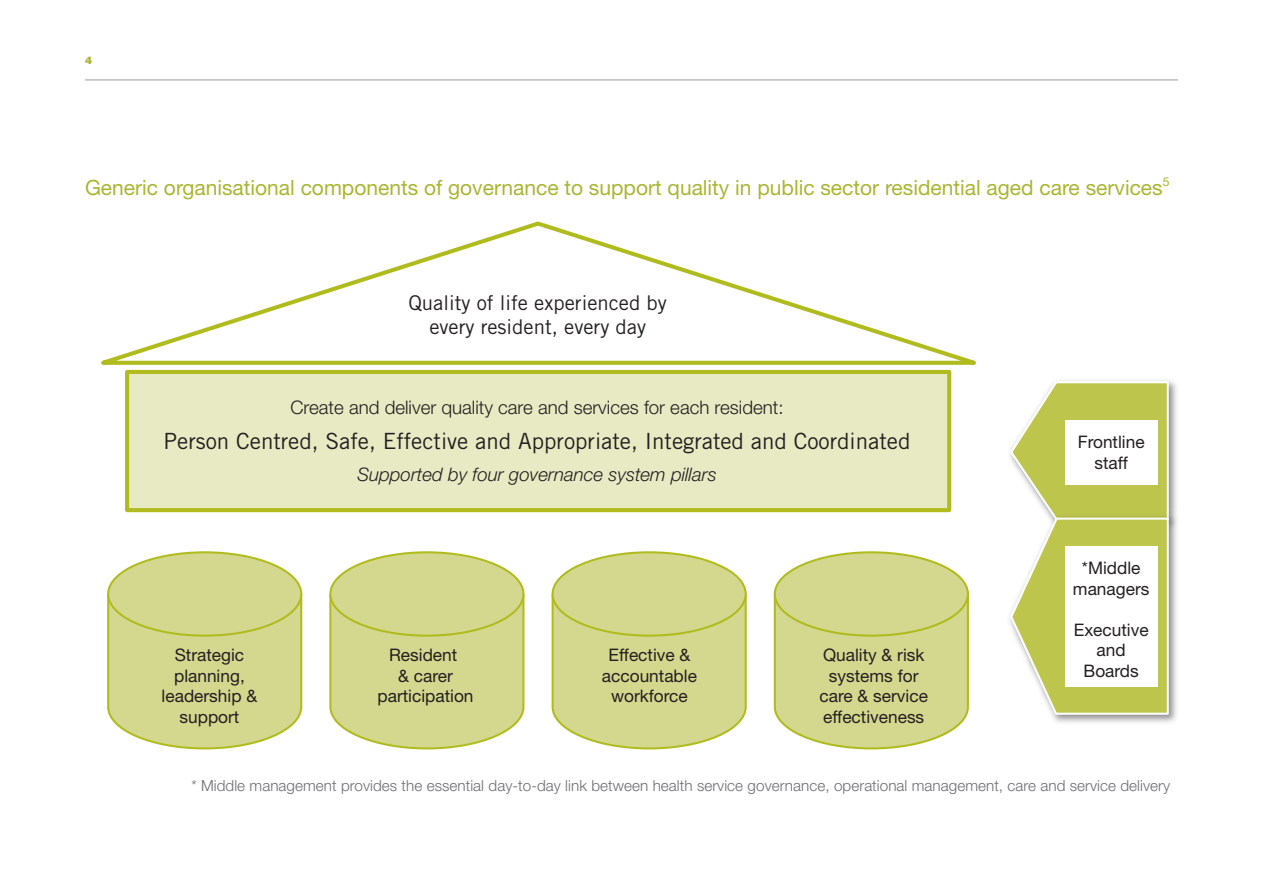
<style>
.page{position:relative;width:1263px;height:893px;background:#fff}
.page>*{position:absolute;margin:0;border:0;box-sizing:border-box;transform-origin:0 0}
.t1{font:22.35px "Trade Gothic LT";color:#231f20}
.t2{font:21px "Helvetica Neue LT";color:#a9b632}
.t3{font:20.25px/24.5px "Trade Gothic LT";color:#231f20;text-align:center}
.t4{font:300 18.75px "Helvetica Neue LT";color:#231f20}
.t5{font:italic 300 18.75px "Helvetica Neue LT";color:#231f20}
.t6{font:17.25px/20.7px "Helvetica Neue LT";color:#231f20;text-align:center}
.t7{font:300 15.3px "Helvetica Neue LT";letter-spacing:.005em;color:#6c6d70}
.t8{font:900 10.5px "Helvetica Neue LT";color:#a9b632}
</style>
<div class="page">
<hr style="left:85px;top:79px;width:1093px;height:2px;background:#bcbdc0">
<svg style="left:101px;top:222px;width:875px;height:143px"></svg>
<div style="left:127px;top:372px;width:822px;height:138px;background:#e7eac3"></div>
<div style="left:125px;top:370px;width:826px;height:142px;border:4px solid #b0bb1d"></div>
<img style="left:1170px;top:381px;width:7px;height:130px">
<svg style="left:107px;top:592px;width:196px;height:158px;background:#d6da92"></svg>
<div style="left:108px;top:552px;width:193px;height:84px;background:#d4d88e;border-radius:50%"></div>
<div style="left:107px;top:551px;width:195px;height:86px;border:2px solid #b0bb1d;border-radius:50%"></div>
<svg style="left:329px;top:592px;width:196px;height:158px;background:#d6da92"></svg>
<div style="left:330px;top:552px;width:193px;height:84px;background:#d4d88e;border-radius:50%"></div>
<div style="left:329px;top:551px;width:195px;height:86px;border:2px solid #b0bb1d;border-radius:50%"></div>
<svg style="left:551px;top:592px;width:196px;height:158px;background:#d5d992"></svg>
<div style="left:553px;top:552px;width:193px;height:84px;background:#d4d88e;border-radius:50%"></div>
<div style="left:552px;top:551px;width:195px;height:86px;border:2px solid #b0bb1d;border-radius:50%"></div>
<svg style="left:773px;top:592px;width:196px;height:158px;background:#d5d992"></svg>
<div style="left:775px;top:552px;width:193px;height:84px;background:#d4d88e;border-radius:50%"></div>
<div style="left:774px;top:551px;width:195px;height:86px;border:2px solid #b0bb1d;border-radius:50%"></div>
<img style="left:1052px;top:511px;width:125px;height:212px">
<svg style="left:1009px;top:380px;width:161px;height:336px"></svg>
<div style="left:1065px;top:546px;width:92px;height:141px;background:#fff"></div>
<p class="t8" style="left:85px;top:54px;width:9px">4</p>
<p class="t2" style="left:85px;top:175px;width:1086px">Generic organisational components of governance to support quality in public sector residential aged care services<sup>5</sup></p>
<p class="t3" style="left:408px;top:290px;width:260px">Quality of life experienced by every resident, every day</p>
<p class="t4" style="left:290px;top:396px;width:494px">Create and deliver quality care and services for each resident:</p>
<p class="t1" style="left:164px;top:428px;width:748px">Person Centred, Safe, Effective and Appropriate, Integrated and Coordinated</p>
<p class="t5" style="left:357px;top:463px;width:361px">Supported by four governance system pillars</p>
<p class="t6" style="left:162px;top:644px;width:97px">Strategic planning, leadership &amp; support</p>
<p class="t6" style="left:378px;top:644px;width:97px">Resident<br>&amp; carer participation</p>
<p class="t6" style="left:602px;top:644px;width:97px">Effective &amp; accountable workforce</p>
<p class="t6" style="left:819px;top:644px;width:110px">Quality &amp; risk systems for care &amp; service effectiveness</p>
<p class="t6" style="left:1078px;top:431px;width:68px">Frontline staff</p>
<p class="t6" style="left:1073px;top:557px;width:78px">*Middle managers</p>
<p class="t6" style="left:1074px;top:619px;width:76px">Executive and<br>Boards</p>
<p class="t7" style="left:191px;top:776px;width:980px">* Middle management provides the essential day-to-day link between health service governance, operational management, care and service delivery</p>
</div>
